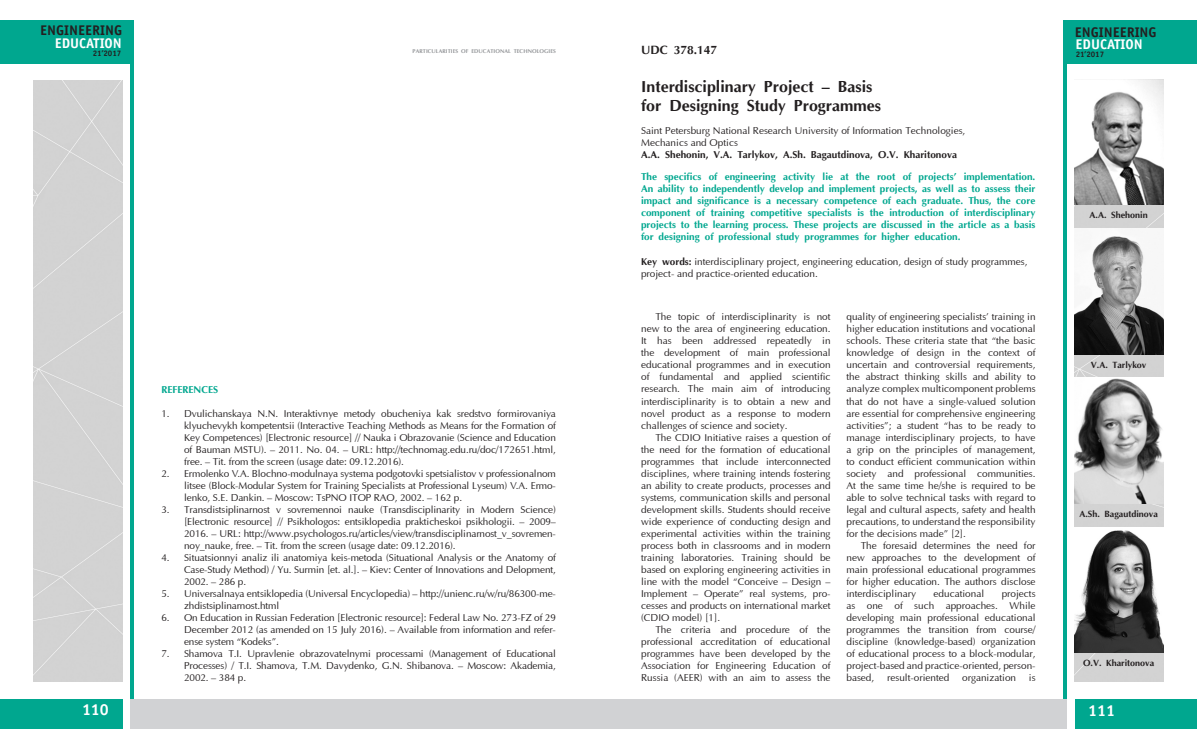
<style>
.page{position:relative;width:1197px;height:755px;background:#fff}
.page>*{position:absolute;margin:0;border:0;box-sizing:border-box;transform-origin:0 0}
.t1{font:700 16px/19.2px "AG Optima";color:#231f20}
.t2{font:700 16px "Officina Sans C";color:#fff}
.t3{font:700 14px "Officina Sans C";color:#231f20}
.t4{font:700 14px "Officina Sans C";color:#fff}
.t5{font:700 12px "AG Optima";color:#231f20}
.main_nn{font:10px/12px "Optima";color:#231f20;text-align:justify}
.t6{font:700 10px/12px "AG Optima";color:#00a78f;text-align:justify}
.t7{font:700 10px "AG Optima";color:#231f20}
.t8{font:700 9px "AG Optima";color:#231f20}
.t9{font:700 8px "Officina Sans C";color:#231f20}
.t10{font:700 5.5px "AG Optima";letter-spacing:.01em;color:#939598}
.s1{font-family:"AG Optima";font-weight:700}
</style>
<div class="page">
<div style="left:1063px;top:20px;width:133px;height:43px;background:#00a78f"></div>
<div style="left:1074px;top:698px;width:122px;height:30px;background:#00a78f"></div>
<hr style="left:1063px;top:45px;width:3px;height:653px;background:#00a78f">
<div style="left:598px;top:698px;width:468px;height:30px;background:#d1d2d4"></div>
<img style="left:1074px;top:80px;width:89px;height:601px">
<div style="left:0;top:698px;width:122px;height:30px;background:#00a78f"></div>
<div style="left:0;top:20px;width:133px;height:43px;background:#00a78f"></div>
<hr style="left:130px;top:45px;width:3px;height:653px;background:#00a78f">
<div style="left:33px;top:80px;width:89px;height:601px;background:#d3d3d3"></div>
<div style="left:130px;top:698px;width:468px;height:30px;background:#d1d2d4"></div>
<img style="left:1074px;top:80px;width:88px;height:124px">
<img style="left:1074px;top:228px;width:88px;height:126px">
<img style="left:1074px;top:377px;width:88px;height:126px">
<img style="left:1074px;top:526px;width:88px;height:126px">
<h2 class="t3" style="left:40px;top:23px;width:83px">ENGINEERING</h2>
<h2 class="t4" style="left:55px;top:35px;width:69px">EDUCATION</h2>
<p class="t9" style="left:93px;top:49px;width:30px">21’2017</p>
<p class="t10" style="left:412px;top:48px;width:145px">PARTICULARITIES OF EDUCATIONAL TECHNOLOGIES</p>
<p class="t2" style="left:82px;top:700px;width:28px">110</p>
<p class="t6" style="left:161px;top:383px;width:58px">REFERENCES</p>
<p class="main_nn" style="left:184px;top:407px;width:373px;text-indent:-23px">1. Dvulichanskaya N.N. Interaktivnye metody obucheniya kak sredstvo formirovaniya klyuchevykh kompetentsii (Interactive Teaching Methods as Means for the Formation of Key Competences) [Electronic resource] // Nauka i Obrazovanie (Science and Education of Bauman MSTU). – 2011. No. 04. – URL: http://technomag.edu.ru/doc/172651.html, free. – Tit. from the screen (usage date: 09.12.2016).</p>
<p class="main_nn" style="left:184px;top:467px;width:373px;text-indent:-23px">2. Ermolenko V.A. Blochno-modulnaya systema podgotovki spetsialistov v professionalnom litsee (Block-Modular System for Training Specialists at Professional Lyseum) V.A. Ermo&shy;lenko, S.E. Dankin. – Moscow: TsPNO ITOP RAO, 2002. – 162 p.</p>
<p class="main_nn" style="left:184px;top:503px;width:373px;text-indent:-23px">3. Transdistsiplinarnost v sovremennoi nauke (Transdisciplinarity in Modern Science) [Electronic resource] // Psikhologos: entsiklopedia prakticheskoi psikhologii. – 2009– 2016. – URL: http://www.psychologos.ru/articles/view/transdisciplinarnost_v_sovremen&shy;noy_nauke, free. – Tit. from the screen (usage date: 09.12.2016).</p>
<p class="main_nn" style="left:184px;top:551px;width:373px;text-indent:-23px">4. Situatsionnyi analiz ili anatomiya keis-metoda (Situational Analysis or the Anatomy of Case-Study Method) / Yu. Surmin [et. al.]. – Kiev: Center of Innovations and Delopment, 2002. – 286 p.</p>
<p class="main_nn" style="left:184px;top:587px;width:373px;text-indent:-23px">5. Universalnaya entsiklopedia (Universal Encyclopedia) – http://unienc.ru/w/ru/86300-me&shy;zhdistsiplinarnost.html</p>
<p class="main_nn" style="left:184px;top:611px;width:373px;text-indent:-23px">6. On Education in Russian Federation [Electronic resource]: Federal Law No. 273-FZ of 29<br>December 2012 (as amended on 15 July 2016). – Available from information and refer&shy;ense system “Kodeks”.</p>
<p class="main_nn" style="left:184px;top:647px;width:373px;text-indent:-23px">7. Shamova T.I. Upravlenie obrazovatelnymi processami (Management of Educational Processes) / T.I. Shamova, T.M. Davydenko, G.N. Shibanova. – Moscow: Akademia, 2002. – 384 p.</p>
<p class="t5" style="left:641px;top:43px;width:78px">UDC 378.147</p>
<p class="t1" style="left:641px;top:77px;width:241px">Interdisciplinary Project – Basis for Designing Study Programmes</p>
<p class="main_nn" style="left:641px;top:125px;width:326px">Saint Petersburg National Research University of Information Technologies,<br>Mechanics and Optics</p>
<p class="t7" style="left:641px;top:149px;width:317px">A.A. Shehonin, V.A. Tarlykov, A.Sh. Bagautdinova, O.V. Kharitonova</p>
<p class="t6" style="left:641px;top:171px;width:396px">The specifics of engineering activity lie at the root of projects’ implementation.<br>An ability to independently develop and implement projects, as well as to assess their impact and significance is a necessary competence of each graduate. Thus, the core component of training competitive specialists is the introduction of interdisciplinary projects to the learning process. These projects are discussed in the article as a basis for designing of professional study programmes for higher education.</p>
<p class="main_nn" style="left:641px;top:256px;width:388px"><span class="s1">Key words:</span> interdisciplinary project, engineering education, design of study programmes, project- and practice-oriented education.</p>
<p class="main_nn" style="left:641px;top:311px;width:191px;text-indent:14px">The topic of interdisciplinarity is not new to the area of engineering education.<br>It has been addressed repeatedly in the development of main professional educational programmes and in execution of fundamental and applied scientific research. The main aim of introducing interdisciplinarity is to obtain a new and novel product as a response to modern challenges of science and society.</p>
<p class="main_nn" style="left:641px;top:431px;width:191px;text-indent:14px">The CDIO Initiative raises a question of the need for the formation of educational programmes that include interconnected disciplines, where training intends fostering an ability to create products, processes and systems, communication skills and personal development skills. Students should receive wide experience of conducting design and experimental activities within the training process both in classrooms and in modern training laboratories. Training should be based on exploring engineering activities in line with the model “Conceive – Design – Implement – Operate” real systems, pro&shy;cesses and products on international market (CDIO model) [1].</p>
<p class="main_nn" style="left:641px;top:623px;width:191px;text-indent:14px">The criteria and procedure of the professional accreditation of educational programmes have been developed by the Association for Engineering Education of Russia (AEER) with an aim to assess the</p>
<p class="main_nn" style="left:846px;top:311px;width:190px">quality of engineering specialists’ training in higher education institutions and vocational schools. These criteria state that “the basic knowledge of design in the context of uncertain and controversial requirements, the abstract thinking skills and ability to analyze complex multicomponent problems that do not have a single-valued solution are essential for comprehensive engineering activities”; a student “has to be ready to manage interdisciplinary projects, to have a grip on the principles of management, to conduct efficient communication within society and professional communities.<br>At the same time he/she is required to be able to solve technical tasks with regard to legal and cultural aspects, safety and health precautions, to understand the responsibility for the decisions made” [2].</p>
<p class="main_nn" style="left:846px;top:539px;width:190px;text-indent:14px">The foresaid determines the need for new approaches to the development of main professional educational programmes for higher education. The authors disclose interdisciplinary</p>
<p class="main_nn" style="left:933px;top:587px;width:52px">educational</p>
<p class="main_nn" style="left:846px;top:587px;width:190px;text-indent:155px">projects as one of such approaches. While developing main professional educational programmes the transition from course/ discipline (knowledge-based) organization of educational process to a block-modular, project-based and practice-oriented, person&shy;based,</p>
<p class="main_nn" style="left:887px;top:671px;width:64px">result-oriented</p>
<p class="main_nn" style="left:962px;top:671px;width:55px">organization</p>
<p class="main_nn" style="left:1028px;top:671px;width:8px">is</p>
<h2 class="t3" style="left:1074px;top:24px;width:83px">ENGINEERING</h2>
<h2 class="t4" style="left:1075px;top:36px;width:69px">EDUCATION</h2>
<p class="t9" style="left:1075px;top:49px;width:30px">21’2017</p>
<p class="t8" style="left:1089px;top:210px;width:60px">A.A. Shehonin</p>
<p class="t8" style="left:1090px;top:359px;width:57px">V.A. Tarlykov</p>
<p class="t8" style="left:1079px;top:508px;width:80px">A.Sh. Bagautdinova</p>
<p class="t8" style="left:1082px;top:658px;width:73px">O.V. Kharitonova</p>
<p class="t2" style="left:1088px;top:700px;width:28px">111</p>
</div>
